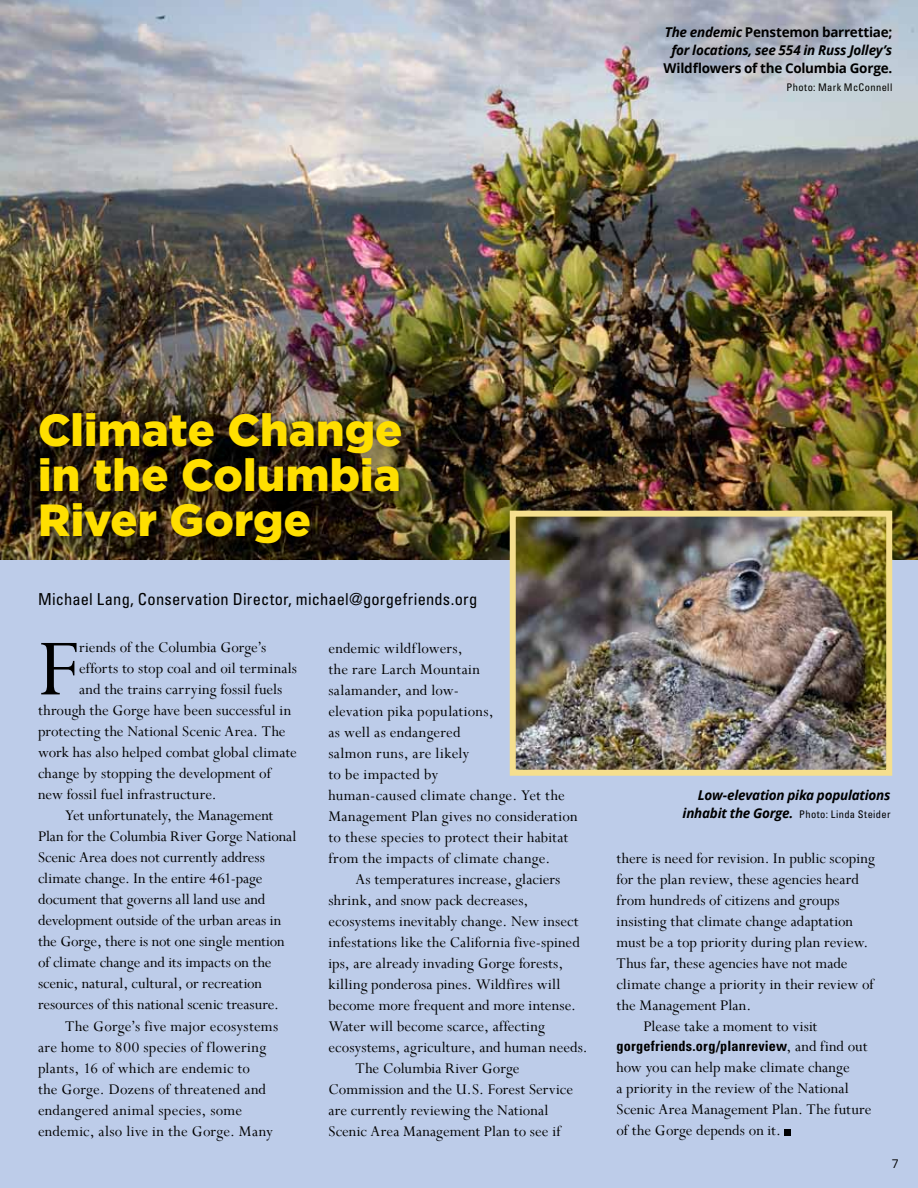
<style>
.page{position:relative;width:918px;height:1188px;background:#bdcce9}
.page>*{position:absolute;margin:0;border:0;box-sizing:border-box;transform-origin:0 0}
.t1{font:89.85px "Perpetua";color:#000}
.t2{font:900 45px/45px "Gotham";letter-spacing:.005em;color:#ffdf00;text-align:justify}
.t3{font:16.5px/21px "Perpetua";letter-spacing:.005em;color:#000}
.t4{font:16.5px "Perpetua";letter-spacing:-.015em;color:#000}
.t5{font:condensed 16.5px "Univers";letter-spacing:.015em;color:#000}
.t6{font:700 condensed 14.25px "Univers";letter-spacing:.01em;color:#000}
.t7{font:italic 700 13.5px/18px "Open Sans";letter-spacing:-.02em;color:#000;text-align:center}
.t8{font:700 13.5px "Open Sans";letter-spacing:-.02em;color:#000}
.t9{font:12px "Open Sans";color:#000}
.t10{font:condensed 10.5px "Univers";letter-spacing:.035em;color:#000}
.s1{font-style:normal}
.s2{font-family:"Open Sans";font-weight:700;font-style:italic;font-stretch:normal;font-size:13.5px}
.s3{font-family:"Perpetua";font-weight:400;font-stretch:normal;font-size:16.5px}
</style>
<div class="page">
<img style="left:0;top:0;width:918px;height:560px">
<div style="left:785px;top:1129px;width:6px;height:7px;background:#000"></div>
<img style="left:517px;top:518px;width:368px;height:251px">
<div style="left:510px;top:511px;width:382px;height:265px;border:6px solid #f5df8e"></div>
<div style="left:42px;top:416px;width:377px;height:146px;background:#000;opacity:.4"></div>
<div style="left:30px;top:404px;width:381px;height:149px;background:#000;opacity:.35"></div>
<p class="t7" style="left:665px;top:23px;width:229px">The endemic <span class="s1">Penstemon barrettiae; </span>for locations, see 554 in Russ Jolley’s</p>
<p class="t8" style="left:664px;top:59px;width:230px">Wildflowers of the Columbia Gorge.</p>
<p class="t10" style="left:787px;top:81px;width:107px">Photo: Mark McConnell</p>
<h2 class="t2" style="left:38px;top:407px;width:366px">Climate Change in the Columbia River Gorge</h2>
<p class="t5" style="left:38px;top:589px;width:441px">Michael Lang, Conservation Director, michael@gorgefriends.org</p>
<h1 class="t1" style="left:38px;top:612px;width:43px">F</h1>
<p class="t3" style="left:79px;top:637px;width:189px">riends of the Columbia Gorge’s</p>
<p class="t3" style="left:79px;top:658px;width:219px">efforts to stop coal and oil terminals</p>
<p class="t3" style="left:79px;top:679px;width:205px">and the trains carrying fossil fuels</p>
<p class="t3" style="left:38px;top:700px;width:255px">through the Gorge have been successful in</p>
<p class="t3" style="left:38px;top:721px;width:249px">protecting the National Scenic Area. The</p>
<p class="t3" style="left:38px;top:742px;width:260px">work has also helped combat global climate</p>
<p class="t3" style="left:38px;top:763px;width:235px">change by stopping the development of</p>
<p class="t3" style="left:38px;top:784px;width:180px">new fossil fuel infrastructure.</p>
<p class="t3" style="left:65px;top:805px;width:210px">Yet unfortunately, the Management</p>
<p class="t4" style="left:38px;top:826px;width:260px">Plan for the Columbia River Gorge National</p>
<p class="t3" style="left:38px;top:847px;width:228px">Scenic Area does not currently address</p>
<p class="t3" style="left:38px;top:868px;width:226px">climate change. In the entire 461-page</p>
<p class="t3" style="left:38px;top:889px;width:229px">document that governs all land use and</p>
<p class="t4" style="left:38px;top:910px;width:245px">development outside of the urban areas in</p>
<p class="t3" style="left:38px;top:931px;width:248px">the Gorge, there is not one single mention</p>
<p class="t3" style="left:38px;top:952px;width:235px">of climate change and its impacts on the</p>
<p class="t3" style="left:38px;top:973px;width:226px">scenic, natural, cultural, or recreation</p>
<p class="t3" style="left:38px;top:994px;width:243px">resources of this national scenic treasure.</p>
<p class="t3" style="left:65px;top:1015px;width:215px">The Gorge’s five major ecosystems</p>
<p class="t3" style="left:38px;top:1036px;width:230px">are home to 800 species of flowering</p>
<p class="t3" style="left:38px;top:1057px;width:213px">plants, 16 of which are endemic to</p>
<p class="t3" style="left:38px;top:1078px;width:230px">the Gorge. Dozens of threatened and</p>
<p class="t3" style="left:38px;top:1099px;width:205px">endangered animal species, some</p>
<p class="t3" style="left:38px;top:1120px;width:236px">endemic, also live in the Gorge. Many</p>
<p class="t3" style="left:328px;top:637px;width:251px">endemic wildflowers,<br>the rare Larch Mountain<br>salamander, and low-<br>elevation pika populations,<br>as well as endangered<br>salmon runs, are likely<br>to be impacted by<br>human-caused climate change. Yet the<br>Management Plan gives no consideration to these species to protect their habitat from the impacts of climate change.</p>
<p class="t3" style="left:355px;top:868px;width:206px">As temperatures increase, glaciers</p>
<p class="t3" style="left:328px;top:889px;width:201px">shrink, and snow pack decreases,</p>
<p class="t3" style="left:328px;top:910px;width:252px">ecosystems inevitably change. New insect</p>
<p class="t3" style="left:328px;top:931px;width:253px">infestations like the California five-spined</p>
<p class="t3" style="left:328px;top:952px;width:236px">ips, are already invading Gorge forests,</p>
<p class="t3" style="left:328px;top:973px;width:233px">killing ponderosa pines. Wildfires will</p>
<p class="t3" style="left:328px;top:994px;width:249px">become more frequent and more intense.</p>
<p class="t3" style="left:328px;top:1015px;width:218px">Water will become scarce, affecting</p>
<p class="t3" style="left:328px;top:1036px;width:261px">ecosystems, agriculture, and human needs.</p>
<p class="t3" style="left:355px;top:1057px;width:166px">The Columbia River Gorge</p>
<p class="t3" style="left:328px;top:1078px;width:246px">Commission and the U.S. Forest Service</p>
<p class="t3" style="left:328px;top:1099px;width:221px">are currently reviewing the National</p>
<p class="t3" style="left:328px;top:1120px;width:234px">Scenic Area Management Plan to see if</p>
<p class="t7" style="left:698px;top:786px;width:194px">Low-elevation pika populations</p>
<p class="t10" style="left:683px;top:808px;width:209px"><span class="s2">inhabit the Gorge.</span> Photo: Linda Steider</p>
<p class="t3" style="left:617px;top:847px;width:260px">there is need for revision. In public scoping</p>
<p class="t3" style="left:617px;top:868px;width:244px">for the plan review, these agencies heard</p>
<p class="t3" style="left:617px;top:889px;width:225px">from hundreds of citizens and groups</p>
<p class="t3" style="left:617px;top:910px;width:238px">insisting that climate change adaptation</p>
<p class="t3" style="left:617px;top:931px;width:253px">must be a top priority during plan review.</p>
<p class="t3" style="left:617px;top:952px;width:233px">Thus far, these agencies have not made</p>
<p class="t3" style="left:617px;top:973px;width:259px">climate change a priority in their review of</p>
<p class="t3" style="left:617px;top:994px;width:136px">the Management Plan.</p>
<p class="t3" style="left:643px;top:1015px;width:175px">Please take a moment to visit</p>
<p class="t6" style="left:616px;top:1038px;width:253px">gorgefriends.org/planreview<span class="s3">, and find out</span></p>
<p class="t3" style="left:617px;top:1057px;width:257px">how you can help make climate change<br>a priority in the review of the National Scenic Area Management Plan. The future of the Gorge depends on it.</p>
<p class="t9" style="left:892px;top:1156px;width:8px">7</p>
</div>
